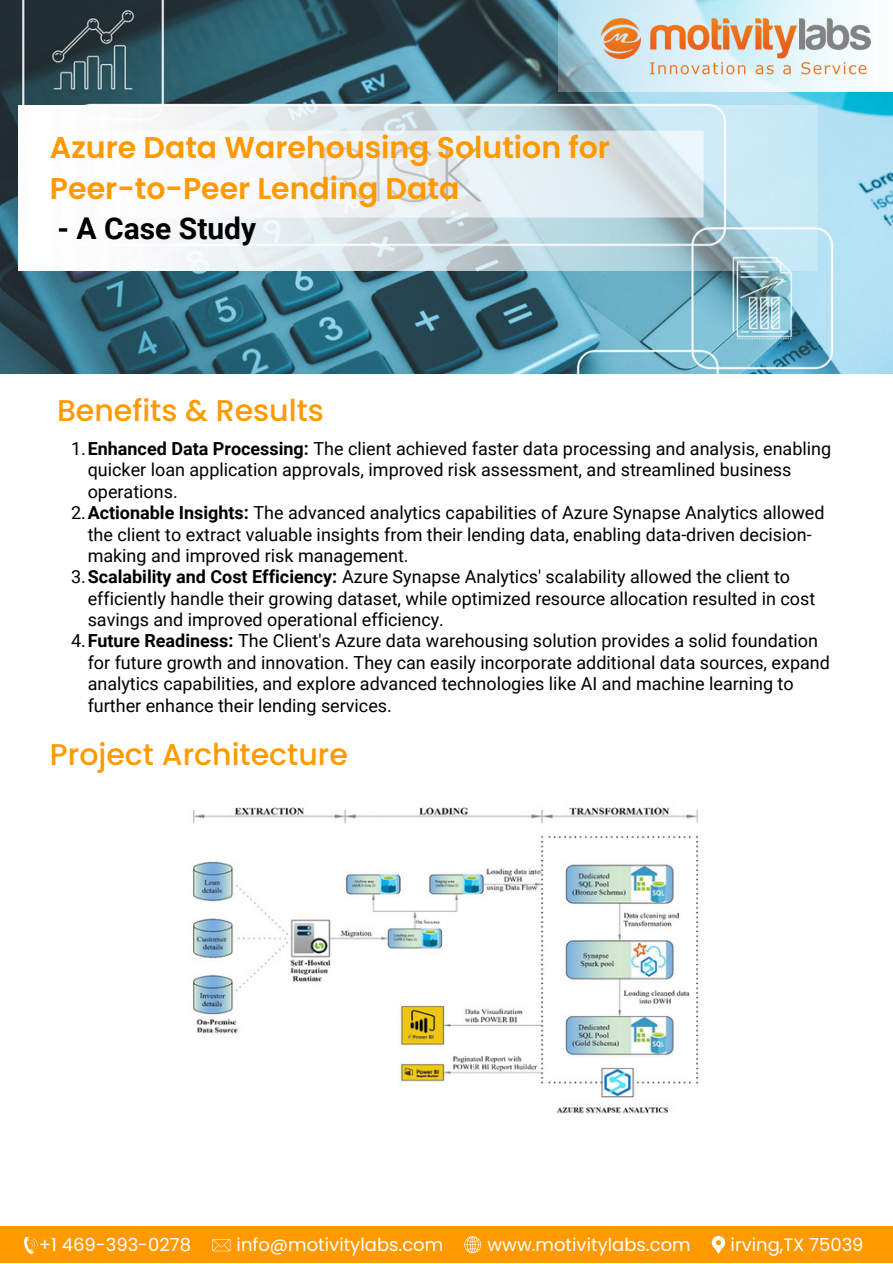
<style>
.page{position:relative;width:893px;height:1264px;background:#fff}
.page>*{position:absolute;margin:0;border:0;box-sizing:border-box;transform-origin:0 0}
.t1{font:600 30px/41.5px "Poppins";color:#f90}
.t2{font:500 30px "Poppins";color:#f90}
.t3{font:700 30px "Roboto";color:#000}
.t4{font:18px/21.3px "Roboto";color:#000}
.t5{font:18px "Poppins";color:#fff}
.s1{font-weight:700}
</style>
<div class="page">
<img style="left:0;top:1px;width:892px;height:372px">
<img style="left:19px;top:106px;width:798px;height:165px">
<img style="left:193px;top:807px;width:506px;height:307px">
<div style="left:0;top:1225px;width:892px;height:37px;background:#f90"></div>
<svg style="left:24px;top:1236px;width:14px;height:18px"></svg>
<svg style="left:212px;top:1239px;width:18px;height:12px"></svg>
<svg style="left:464px;top:1236px;width:17px;height:17px"></svg>
<svg style="left:711px;top:1236px;width:14px;height:17px"></svg>
<p class="t1" style="left:50px;top:126px;width:561px">Azure Data Warehousing Solution for<br>Peer-to-Peer Lending Data</p>
<p class="t3" style="left:57px;top:211px;width:200px">- A Case Study</p>
<p class="t2" style="left:57px;top:390px;width:268px">Benefits &amp; Results</p>
<p class="t4" style="left:88px;top:438px;width:745px;text-indent:-17px">1.<span class="s1">Enhanced Data Processing:</span> The client achieved faster data processing and analysis, enabling quicker loan application approvals, improved risk assessment, and streamlined business operations.</p>
<p class="t4" style="left:88px;top:502px;width:738px;text-indent:-17px">2.<span class="s1">Actionable Insights:</span> The advanced analytics capabilities of Azure Synapse Analytics allowed the client to extract valuable insights from their lending data, enabling data-driven decision&shy;making and improved risk management.</p>
<p class="t4" style="left:88px;top:566px;width:729px;text-indent:-17px">3.<span class="s1">Scalability and Cost Efficiency:</span> Azure Synapse Analytics' scalability allowed the client to efficiently handle their growing dataset, while optimized resource allocation resulted in cost savings and improved operational efficiency.</p>
<p class="t4" style="left:88px;top:630px;width:743px;text-indent:-17px">4.<span class="s1">Future Readiness:</span> The Client's Azure data warehousing solution provides a solid foundation for future growth and innovation. They can easily incorporate additional data sources, expand analytics capabilities, and explore advanced technologies like AI and machine learning to further enhance their lending services.</p>
<p class="t2" style="left:50px;top:733px;width:299px">Project Architecture</p>
<p class="t5" style="left:39px;top:1231px;width:154px">+1 469-393-0278</p>
<p class="t5" style="left:236px;top:1231px;width:208px">info@motivitylabs.com</p>
<p class="t5" style="left:487px;top:1231px;width:205px">www.motivitylabs.com</p>
<p class="t5" style="left:730px;top:1231px;width:134px">irving,TX 75039</p>
</div>
